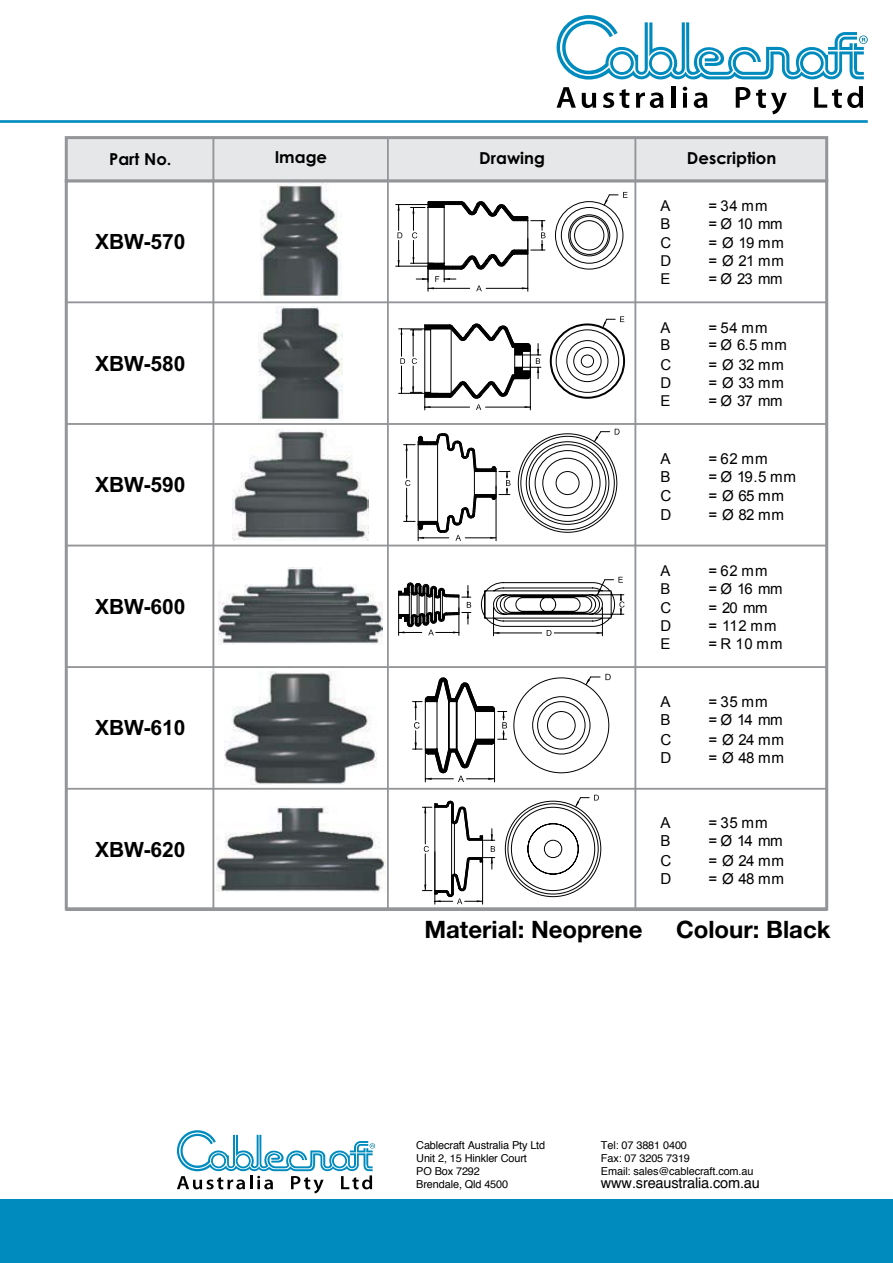
<style>
.page{position:relative;width:893px;height:1263px;background:#fff}
.page>*{position:absolute;margin:0;border:0;box-sizing:border-box;transform-origin:0 0}
.t1{font:700 24px "Helvetica Neue LT Std";color:#000}
.t2{font:700 21px "Arial";color:#000}
.t3{font:700 18px "Arial";color:#000}
.t4{font:700 16.5px "Century Gothic";color:#000}
.t5{font:15.15px "Arial";letter-spacing:.04em;color:#000}
.t6{font:15px "Arial";letter-spacing:.01em;color:#000}
.t7{font:14.55px "Helvetica";letter-spacing:-.01em;color:#000}
.t8{font:10.95px/13px "Helvetica";letter-spacing:-.01em;color:#000}
</style>
<div class="page">
<svg style="left:556px;top:15px;width:312px;height:99px"></svg>
<hr style="left:0;top:120px;width:868px;height:3px;background:#008bbf">
<div style="left:0;top:1199px;width:893px;height:64px;background:#008bbf"></div>
<svg style="left:177px;top:1130px;width:198px;height:63px"></svg>
<img style="left:216px;top:806px;width:169px;height:87px">
<div style="left:635px;top:423px;width:192px;height:123px;border:2px solid #939598"></div>
<div style="left:635px;top:545px;width:192px;height:123px;border:2px solid #939598"></div>
<div style="left:635px;top:666px;width:192px;height:123px;border:2px solid #939598"></div>
<div style="left:66px;top:138px;width:761px;height:43px;background:#e6e7e8"></div>
<div style="left:65px;top:136px;width:763px;height:46px;border:3px solid #939598"></div>
<div style="left:66px;top:137px;width:148px;height:45px;border:2px solid #939598"></div>
<div style="left:213px;top:137px;width:175px;height:45px;border:2px solid #939598"></div>
<div style="left:387px;top:137px;width:249px;height:45px;border:2px solid #939598"></div>
<div style="left:635px;top:137px;width:192px;height:45px;border:2px solid #939598"></div>
<div style="left:635px;top:302px;width:192px;height:123px;border:2px solid #939598"></div>
<div style="left:635px;top:788px;width:192px;height:123px;border:2px solid #939598"></div>
<div style="left:66px;top:302px;width:148px;height:123px;border:2px solid #939598"></div>
<div style="left:66px;top:423px;width:148px;height:123px;border:2px solid #939598"></div>
<div style="left:66px;top:545px;width:148px;height:123px;border:2px solid #939598"></div>
<div style="left:66px;top:666px;width:148px;height:123px;border:2px solid #939598"></div>
<div style="left:66px;top:788px;width:148px;height:123px;border:2px solid #939598"></div>
<div style="left:213px;top:423px;width:175px;height:123px;border:2px solid #939598"></div>
<div style="left:213px;top:788px;width:175px;height:123px;border:2px solid #939598"></div>
<div style="left:387px;top:423px;width:249px;height:123px;border:2px solid #939598"></div>
<div style="left:387px;top:545px;width:249px;height:123px;border:2px solid #939598"></div>
<div style="left:213px;top:545px;width:175px;height:123px;border:2px solid #939598"></div>
<div style="left:387px;top:666px;width:249px;height:123px;border:2px solid #939598"></div>
<div style="left:387px;top:788px;width:249px;height:123px;border:2px solid #939598"></div>
<img style="left:260px;top:183px;width:81px;height:117px">
<div style="left:635px;top:180px;width:192px;height:123px;border:2px solid #939598"></div>
<div style="left:66px;top:180px;width:148px;height:123px;border:2px solid #939598"></div>
<div style="left:213px;top:180px;width:175px;height:123px;border:2px solid #939598"></div>
<div style="left:387px;top:180px;width:249px;height:123px;border:2px solid #939598"></div>
<div style="left:387px;top:302px;width:249px;height:123px;border:2px solid #939598"></div>
<img style="left:259px;top:306px;width:84px;height:114px">
<img style="left:232px;top:429px;width:137px;height:111px">
<img style="left:219px;top:568px;width:164px;height:77px">
<img style="left:225px;top:672px;width:151px;height:112px">
<hr style="left:396px;top:204px;width:45px;height:1px;background:#000">
<hr style="left:396px;top:266px;width:45px;height:1px;background:#000">
<svg style="left:397px;top:205px;width:6px;height:61px"></svg>
<svg style="left:555px;top:192px;width:72px;height:78px"></svg>
<svg style="left:410px;top:201px;width:135px;height:90px"></svg>
<svg style="left:399px;top:316px;width:226px;height:94px"></svg>
<svg style="left:517px;top:429px;width:103px;height:104px"></svg>
<svg style="left:404px;top:424px;width:106px;height:117px"></svg>
<svg style="left:398px;top:577px;width:227px;height:59px"></svg>
<svg style="left:412px;top:677px;width:95px;height:105px"></svg>
<svg style="left:513px;top:674px;width:98px;height:99px"></svg>
<svg style="left:422px;top:795px;width:180px;height:109px"></svg>
<h3 class="t4" style="left:109px;top:149px;width:64px">Part No.</h3>
<h3 class="t4" style="left:275px;top:147px;width:54px">Image</h3>
<h3 class="t4" style="left:479px;top:147px;width:67px">Drawing</h3>
<h3 class="t4" style="left:687px;top:147px;width:91px">Description</h3>
<h2 class="t2" style="left:95px;top:228px;width:92px">XBW-570</h2>
<h2 class="t2" style="left:95px;top:350px;width:92px">XBW-580</h2>
<h2 class="t2" style="left:95px;top:471px;width:92px">XBW-590</h2>
<h2 class="t2" style="left:95px;top:593px;width:92px">XBW-600</h2>
<h2 class="t2" style="left:95px;top:714px;width:92px">XBW-610</h2>
<h2 class="t2" style="left:95px;top:836px;width:92px">XBW-620</h2>
<h3 class="t6" style="left:661px;top:196px;width:11px">A</h3>
<h3 class="t6" style="left:709px;top:196px;width:60px">= 34 mm</h3>
<h3 class="t6" style="left:661px;top:214px;width:11px">B</h3>
<h3 class="t6" style="left:709px;top:214px;width:75px">= Ø 10 mm</h3>
<h3 class="t6" style="left:661px;top:233px;width:12px">C</h3>
<h3 class="t6" style="left:709px;top:233px;width:77px">= Ø 19 mm</h3>
<h3 class="t6" style="left:661px;top:251px;width:12px">D</h3>
<h3 class="t6" style="left:709px;top:251px;width:77px">= Ø 21 mm</h3>
<h3 class="t6" style="left:661px;top:269px;width:11px">E</h3>
<h3 class="t6" style="left:709px;top:269px;width:75px">= Ø 23 mm</h3>
<h3 class="t6" style="left:661px;top:317px;width:11px">A</h3>
<h3 class="t6" style="left:709px;top:317px;width:60px">= 54 mm</h3>
<h3 class="t6" style="left:661px;top:335px;width:11px">B</h3>
<h3 class="t6" style="left:709px;top:335px;width:80px">= Ø 6.5 mm</h3>
<h3 class="t6" style="left:661px;top:355px;width:12px">C</h3>
<h3 class="t6" style="left:709px;top:355px;width:77px">= Ø 32 mm</h3>
<h3 class="t6" style="left:661px;top:373px;width:12px">D</h3>
<h3 class="t6" style="left:709px;top:373px;width:77px">= Ø 33 mm</h3>
<h3 class="t6" style="left:661px;top:391px;width:11px">E</h3>
<h3 class="t6" style="left:709px;top:391px;width:75px">= Ø 37 mm</h3>
<h3 class="t5" style="left:661px;top:448px;width:12px">A</h3>
<h3 class="t5" style="left:708px;top:448px;width:61px">= 62 mm</h3>
<h3 class="t5" style="left:661px;top:466px;width:12px">B</h3>
<h3 class="t5" style="left:708px;top:466px;width:89px">= Ø 19.5 mm</h3>
<h3 class="t5" style="left:661px;top:486px;width:12px">C</h3>
<h3 class="t5" style="left:708px;top:486px;width:77px">= Ø 65 mm</h3>
<h3 class="t5" style="left:661px;top:504px;width:12px">D</h3>
<h3 class="t5" style="left:708px;top:504px;width:77px">= Ø 82 mm</h3>
<h3 class="t6" style="left:661px;top:561px;width:11px">A</h3>
<h3 class="t6" style="left:709px;top:561px;width:60px">= 62 mm</h3>
<h3 class="t6" style="left:661px;top:578px;width:11px">B</h3>
<h3 class="t6" style="left:709px;top:578px;width:75px">= Ø 16 mm</h3>
<h3 class="t6" style="left:661px;top:598px;width:12px">C</h3>
<h3 class="t6" style="left:709px;top:598px;width:60px">= 20 mm</h3>
<h3 class="t6" style="left:661px;top:616px;width:12px">D</h3>
<h3 class="t6" style="left:709px;top:616px;width:69px">= 112 mm</h3>
<h3 class="t6" style="left:661px;top:634px;width:11px">E</h3>
<h3 class="t6" style="left:709px;top:634px;width:75px">= R 10 mm</h3>
<h3 class="t5" style="left:661px;top:691px;width:12px">A</h3>
<h3 class="t5" style="left:708px;top:691px;width:61px">= 35 mm</h3>
<h3 class="t5" style="left:661px;top:710px;width:12px">B</h3>
<h3 class="t5" style="left:708px;top:710px;width:76px">= Ø 14 mm</h3>
<h3 class="t5" style="left:661px;top:729px;width:12px">C</h3>
<h3 class="t5" style="left:708px;top:729px;width:77px">= Ø 24 mm</h3>
<h3 class="t5" style="left:661px;top:747px;width:12px">D</h3>
<h3 class="t5" style="left:708px;top:747px;width:77px">= Ø 48 mm</h3>
<h3 class="t5" style="left:661px;top:813px;width:12px">A</h3>
<h3 class="t5" style="left:708px;top:813px;width:61px">= 35 mm</h3>
<h3 class="t5" style="left:661px;top:831px;width:12px">B</h3>
<h3 class="t5" style="left:708px;top:831px;width:76px">= Ø 14 mm</h3>
<h3 class="t5" style="left:661px;top:851px;width:12px">C</h3>
<h3 class="t5" style="left:708px;top:851px;width:77px">= Ø 24 mm</h3>
<h3 class="t5" style="left:661px;top:869px;width:12px">D</h3>
<h3 class="t5" style="left:708px;top:869px;width:77px">= Ø 48 mm</h3>
<h3 class="t3" style="left:518px;top:913px;width:311px">Material : Neoprene Colour : Black</h3>
<h1 class="t1" style="left:424px;top:914px;width:220px">Material: Neoprene</h1>
<h1 class="t1" style="left:676px;top:914px;width:156px">Colour: Black</h1>
<p class="t8" style="left:416px;top:1139px;width:131px">Cablecraft Australia Pty Ltd<br>Unit 2, 15 Hinkler Court<br>PO Box 7292<br>Brendale, Qld 4500</p>
<p class="t8" style="left:601px;top:1139px;width:154px">Tel: 07 3881 0400<br>Fax: 07 3205 7319<br>Email: sales@cablecraft.com.au</p>
<h3 class="t7" style="left:601px;top:1172px;width:161px">www.sreaustralia.com.au</h3>
</div>
